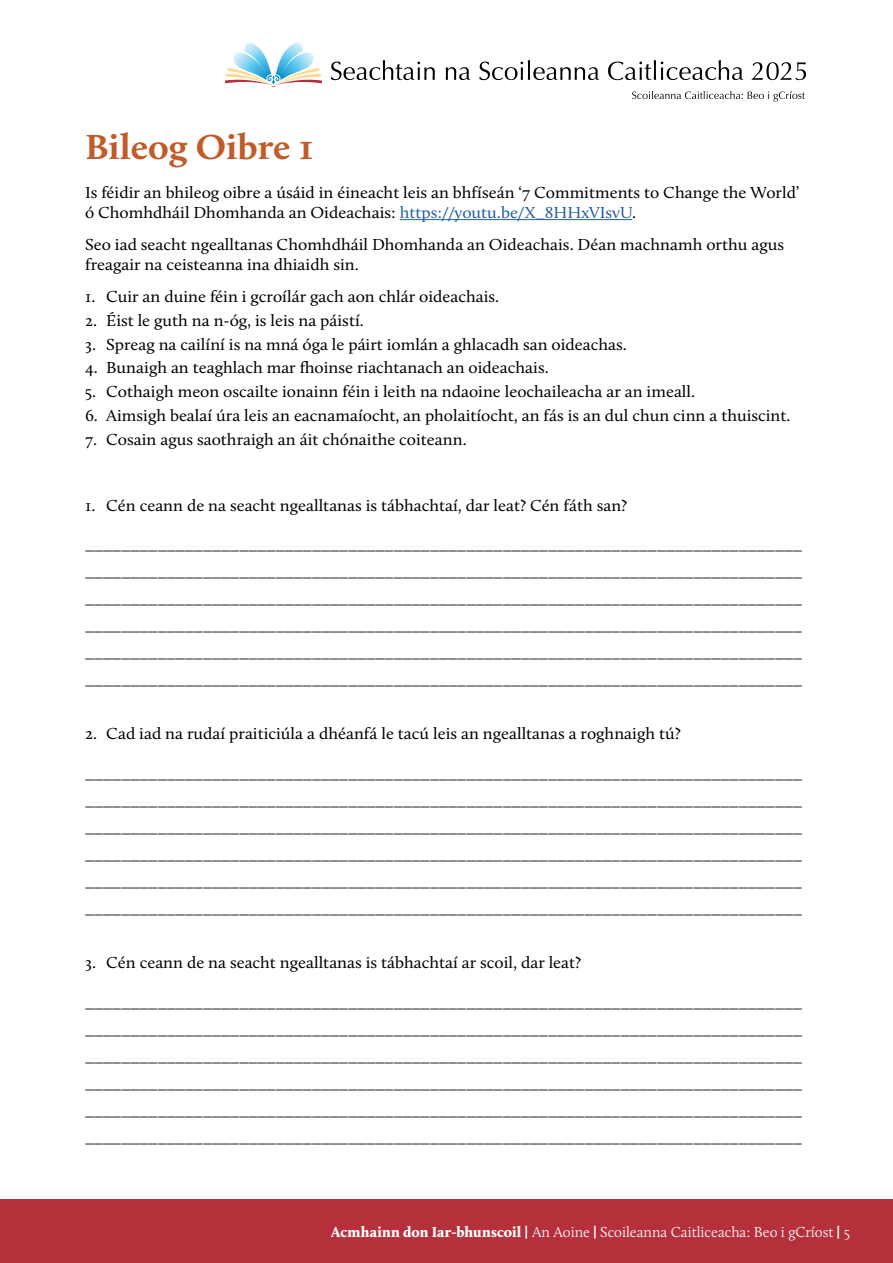
<style>
.page{position:relative;width:893px;height:1263px;background:#fff}
.page>*{position:absolute;margin:0;border:0;box-sizing:border-box;transform-origin:0 0}
.t1{font:700 36px "Calluna";color:#c15b27;scale:1.05 1}
.t2{font:16.5px/27px "Calluna";color:#000;text-align:justify;scale:1.05 1}
.t3{font:300 15px "Calluna";color:#fff}
.s1{color:#215e9e}
.s2{font-weight:900}
.s3{font-family:"Karmina";font-weight:700}
</style>
<div class="page">
<div style="left:0;top:1199px;width:893px;height:64px;background:#b6303b"></div>
<svg style="left:225px;top:43px;width:97px;height:44px"></svg>
<svg style="left:632px;top:91px;width:173px;height:11px"></svg>
<svg style="left:331px;top:60px;width:104px;height:20px"></svg>
<svg style="left:446px;top:67px;width:24px;height:13px"></svg>
<svg style="left:479px;top:60px;width:120px;height:20px"></svg>
<svg style="left:608px;top:60px;width:135px;height:20px"></svg>
<svg style="left:751px;top:62px;width:55px;height:18px"></svg>
<hr style="left:400px;top:219px;width:232px;height:1px;background:#215e9e">
<h1 class="t1" style="left:85px;top:125px;width:219px">Bileog Oibre 1</h1>
<p class="t2" style="left:85px;top:183px;width:682px;line-height:19.5px">Is féidir an bhileog oibre a úsáid in éineacht leis an bhfíseán ‘7 Commitments to Change the World’ ó Chomhdháil Dhomhanda an Oideachais: <span class="s1">https://youtu.be/X_8HHxVIsvU</span>.</p>
<p class="t2" style="left:85px;top:235px;width:667px;line-height:19.5px">Seo iad seacht ngealltanas Chomhdháil Dhomhanda an Oideachais. Déan machnamh orthu agus freagair na ceisteanna ina dhiaidh sin.</p>
<p class="t2" style="left:85px;top:283px;width:396px">1. Cuir an duine féin i gcroílár gach aon chlár oideachais.</p>
<p class="t2" style="left:85px;top:307px;width:267px">2. Éist le guth na n-óg, is leis na páistí.</p>
<p class="t2" style="left:85px;top:330px;width:517px">3. Spreag na cailíní is na mná óga le páirt iomlán a ghlacadh san oideachas.</p>
<p class="t2" style="left:85px;top:354px;width:443px">4. Bunaigh an teaghlach mar fhoinse riachtanach an oideachais.</p>
<p class="t2" style="left:85px;top:378px;width:583px">5. Cothaigh meon oscailte ionainn féin i leith na ndaoine leochaileacha ar an imeall.</p>
<p class="t2" style="left:85px;top:402px;width:673px">6. Aimsigh bealaí úra leis an eacnamaíocht, an pholaitíocht, an fás is an dul chun cinn a thuiscint.</p>
<p class="t2" style="left:85px;top:425px;width:365px">7. Cosain agus saothraigh an áit chónaithe coiteann.</p>
<p class="t2" style="left:85px;top:491px;width:518px">1. Cén ceann de na seacht ngealltanas is tábhachtaí, dar leat? Cén fáth san?</p>
<p class="t2" style="left:85px;top:531px;width:685px">_______________________________________________________________________________ _______________________________________________________________________________ _______________________________________________________________________________ _______________________________________________________________________________ _______________________________________________________________________________ _______________________________________________________________________________</p>
<p class="t2" style="left:85px;top:720px;width:569px">2. Cad iad na rudaí praiticiúla a dhéanfá le tacú leis an ngealltanas a roghnaigh tú?</p>
<p class="t2" style="left:85px;top:760px;width:685px">_______________________________________________________________________________ _______________________________________________________________________________ _______________________________________________________________________________ _______________________________________________________________________________ _______________________________________________________________________________ _______________________________________________________________________________</p>
<p class="t2" style="left:85px;top:949px;width:474px">3. Cén ceann de na seacht ngealltanas is tábhachtaí ar scoil, dar leat?</p>
<p class="t2" style="left:85px;top:989px;width:685px">_______________________________________________________________________________ _______________________________________________________________________________ _______________________________________________________________________________ _______________________________________________________________________________ _______________________________________________________________________________ _______________________________________________________________________________</p>
<p class="t3" style="left:331px;top:1223px;width:521px"><span class="s2">Acmhainn don Iar-bhunscoil</span> <span class="s3">|</span> An Aoine <span class="s3">|</span> Scoileanna Caitliceacha: Beo i gCríost <span class="s3">|</span> 5</p>
</div>
